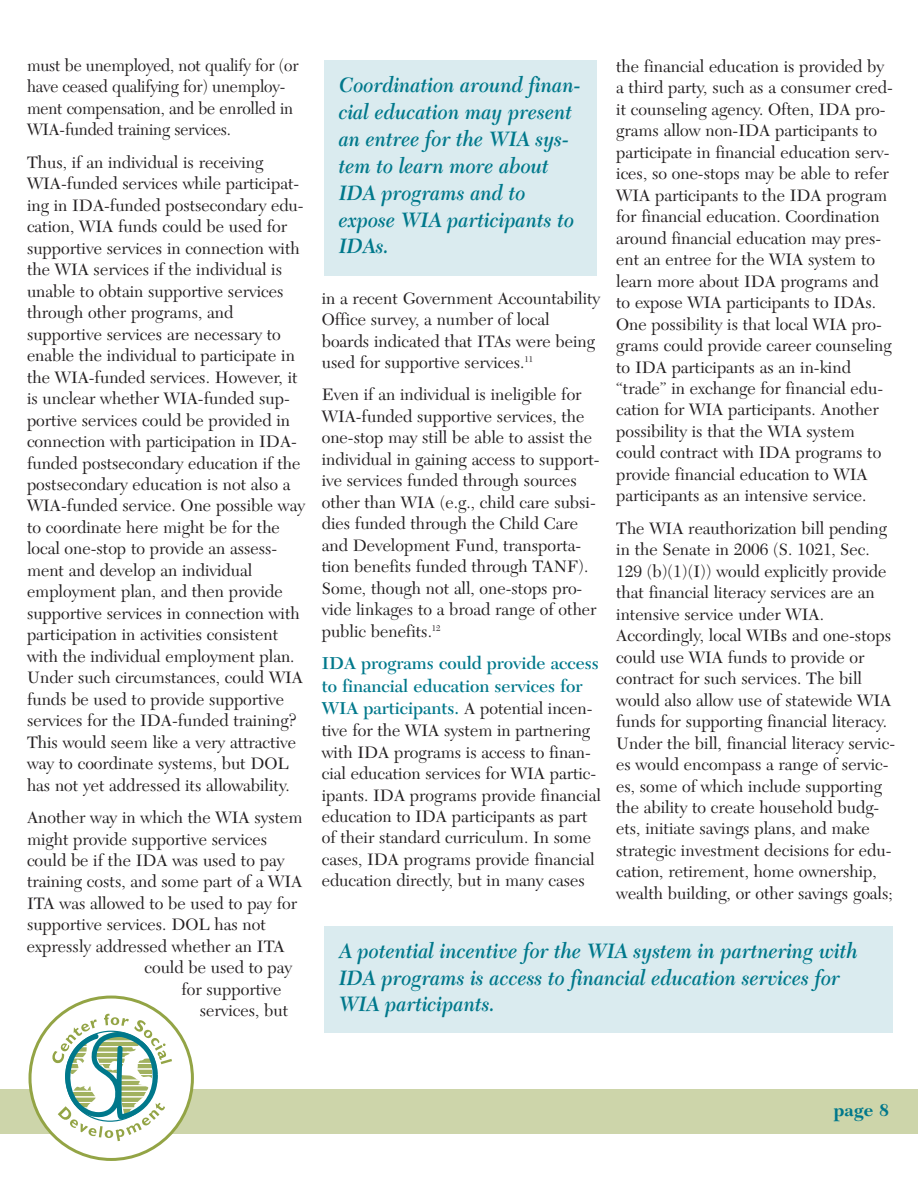
<style>
.page{position:relative;width:918px;height:1188px;background:#fff}
.page>*{position:absolute;margin:0;border:0;box-sizing:border-box;transform-origin:0 0}
.t1{font:italic 600 21.75px/26.8px "New Caledonia";letter-spacing:-.01em;color:#00788b;scale:.95 1}
.t2{font:600 18px/22.4px "New Caledonia";color:#00788b}
.t3{font:700 18px "New Caledonia";color:#00788b}
.t4{font:17.25px/21.5px "New Caledonia";color:#231f20}
.s1{font-weight:400;font-size:17.25px;color:#231f20}
</style>
<div class="page">
<div style="left:0;top:1089px;width:918px;height:45px;background:#cdd5aa"></div>
<svg style="left:28px;top:996px;width:166px;height:165px"></svg>
<div style="left:324px;top:927px;width:568px;height:106px;background:#daebef"></div>
<div style="left:324px;top:60px;width:273px;height:216px;background:#daebef"></div>
<p class="t4" style="left:27px;top:56px;width:273px">must be unemployed, not qualify for (or have ceased qualifying for) unemploy&shy;ment compensation, and be enrolled in WIA-funded training services.</p>
<p class="t4" style="left:27px;top:153px;width:280px">Thus, if an individual is receiving WIA-funded services while participat&shy;ing in IDA-funded postsecondary edu&shy;cation, WIA funds could be used for supportive services in connection with the WIA services if the individual is unable to obtain supportive services through other programs, and supportive services are necessary to enable the individual to participate in the WIA-funded services. However, it is unclear whether WIA-funded sup&shy;portive services could be provided in connection with participation in IDA&shy;funded postsecondary education if the postsecondary education is not also a WIA-funded service. One possible way to coordinate here might be for the local one-stop to provide an assess&shy;ment and develop an individual employment plan, and then provide supportive services in connection with participation in activities consistent with the individual employment plan.<br>Under such circumstances, could WIA funds be used to provide supportive services for the IDA-funded training?<br>This would seem like a very attractive way to coordinate systems, but DOL has not yet addressed its allowability.</p>
<p class="t4" style="left:27px;top:808px;width:277px">Another way in which the WIA system</p>
<p class="t4" style="left:27px;top:830px;width:242px">might provide supportive services</p>
<p class="t4" style="left:27px;top:851px;width:259px">could be if the IDA was used to pay</p>
<p class="t4" style="left:27px;top:873px;width:277px">training costs, and some part of a WIA</p>
<p class="t4" style="left:27px;top:894px;width:272px">ITA was allowed to be used to pay for</p>
<p class="t4" style="left:27px;top:916px;width:240px">supportive services. DOL has not</p>
<p class="t4" style="left:27px;top:937px;width:259px">expressly addressed whether an ITA</p>
<p class="t4" style="left:144px;top:959px;width:149px">could be used to pay</p>
<p class="t4" style="left:181px;top:980px;width:102px">for supportive</p>
<p class="t4" style="left:200px;top:1002px;width:90px">services, but</p>
<p class="t1" style="left:339px;top:74px;width:256px">Coordination around finan&shy;cial education may present an entree for the WIA sys&shy;tem to learn more about<br>IDA programs and to expose WIA participants to<br>IDAs.</p>
<p class="t4" style="left:322px;top:289px;width:280px">in a recent Government Accountability Office survey, a number of local boards indicated that ITAs were being used for supportive services.<sup>11</sup></p>
<p class="t4" style="left:322px;top:386px;width:279px">Even if an individual is ineligible for WIA-funded supportive services, the one-stop may still be able to assist the individual in gaining access to support&shy;ive services funded through sources other than WIA (e.g., child care subsi&shy;dies funded through the Child Care and Development Fund, transporta&shy;tion benefits funded through TANF).<br>Some, though not all, one-stops pro&shy;vide linkages to a broad range of other public benefits.<sup>12</sup></p>
<p class="t2" style="left:322px;top:654px;width:278px">IDA programs could provide access to financial education services for<br>WIA participants. <span class="s1">A potential incen-</span></p>
<p class="t4" style="left:322px;top:721px;width:281px">tive for the WIA system in partnering with IDA programs is access to finan&shy;cial education services for WIA partic&shy;ipants. IDA programs provide financial education to IDA participants as part of their standard curriculum. In some cases, IDA programs provide financial education directly, but in many cases</p>
<p class="t4" style="left:616px;top:57px;width:278px">the financial education is provided by a third party, such as a consumer cred&shy;it counseling agency. Often, IDA pro&shy;grams allow non-IDA participants to participate in financial education serv&shy;ices, so one-stops may be able to refer WIA participants to the IDA program for financial education. Coordination around financial education may pres&shy;ent an entree for the WIA system to learn more about IDA programs and to expose WIA participants to IDAs.<br>One possibility is that local WIA pro&shy;grams could provide career counseling to IDA participants as an in-kind “trade” in exchange for financial edu&shy;cation for WIA participants. Another possibility is that the WIA system could contract with IDA programs to provide financial education to WIA participants as an intensive service.</p>
<p class="t4" style="left:616px;top:519px;width:280px">The WIA reauthorization bill pending in the Senate in 2006 (S. 1021, Sec.<br>129 (b)(1)(I)) would explicitly provide that financial literacy services are an intensive service under WIA.<br>Accordingly, local WIBs and one-stops could use WIA funds to provide or contract for such services. The bill would also allow use of statewide WIA funds for supporting financial literacy.<br>Under the bill, financial literacy servic&shy;es would encompass a range of servic&shy;es, some of which include supporting the ability to create household budg&shy;ets, initiate savings plans, and make strategic investment decisions for edu&shy;cation, retirement, home ownership, wealth building, or other savings goals;</p>
<p class="t1" style="left:339px;top:939px;width:548px">A potential incentive for the WIA system in partnering with<br>IDA programs is access to financial education services for<br>WIA participants.</p>
<p class="t3" style="left:834px;top:1102px;width:57px">page 8</p>
</div>
